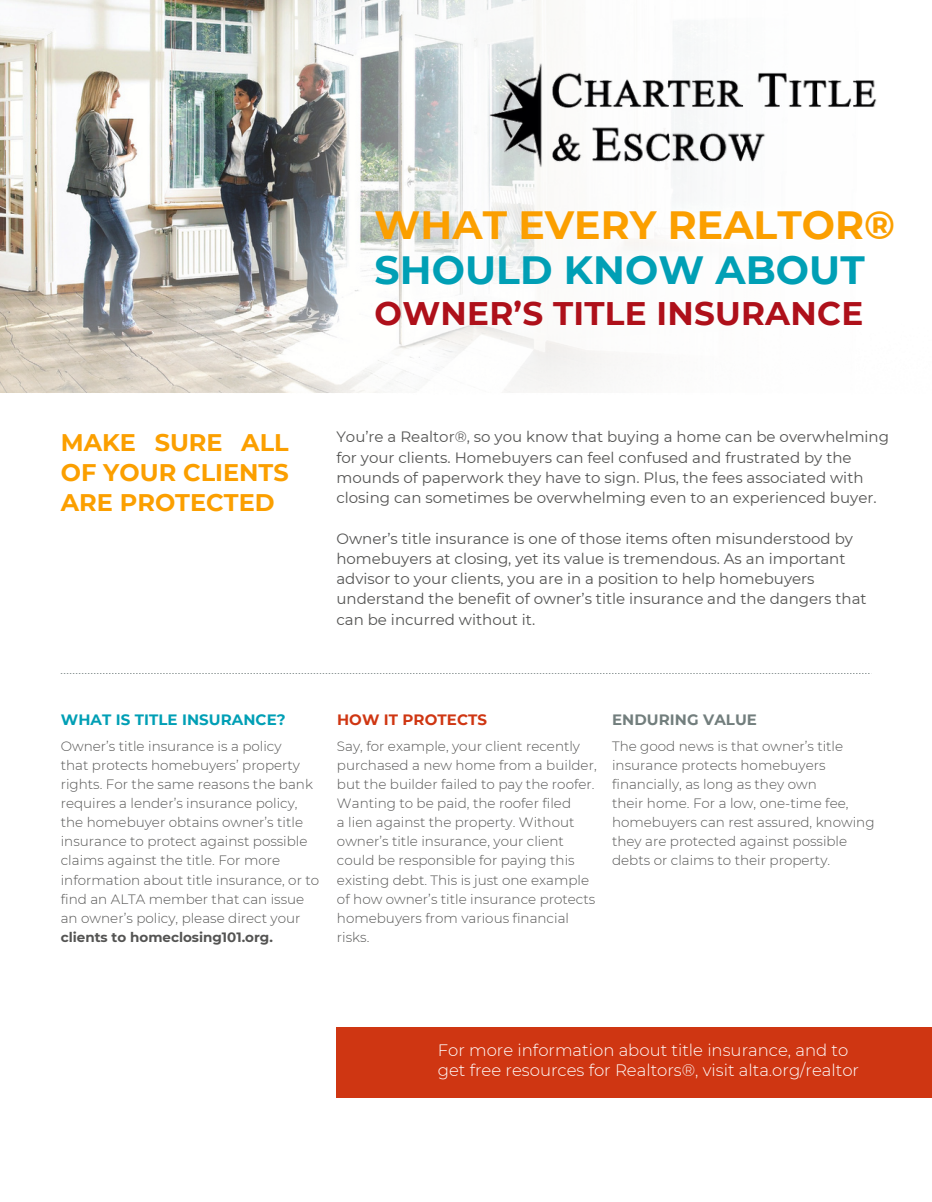
<style>
.page{position:relative;width:932px;height:1202px;background:#fff}
.page>*{position:absolute;margin:0;border:0;box-sizing:border-box;transform-origin:0 0}
.t1{font:700 39.45px/45px "Montserrat";color:#fb9f00}
.t2{font:700 32.55px "Montserrat";letter-spacing:.01em;color:#ae101a}
.t3{font:700 24px/30.3px "Montserrat";color:#fb9f00;text-align:justify}
.t4{font:300 16.5px/20.2px "Montserrat";color:#fff}
.t5{font:15px/20.2px "Montserrat";color:#545453}
.t6{font:700 15px "Montserrat";letter-spacing:.005em;color:#009fb5}
.t7{font:700 15px "Montserrat";letter-spacing:.005em;color:#cf3612}
.t8{font:700 15px "Montserrat";letter-spacing:.005em;color:#727e7d}
.t9{font:300 13.5px/19.2px "Montserrat";color:#545453}
.t10{font:700 13.5px "Montserrat";color:#545453}
.s1{color:#009fb5}
</style>
<div class="page">
<div style="left:336px;top:1027px;width:596px;height:70px;background:#cf3612"></div>
<img style="left:0;top:0;width:541px;height:167px">
<img style="left:263px;top:1px;width:427px;height:166px">
<img style="left:0;top:167px;width:687px;height:226px">
<svg style="left:61px;top:673px;width:809px;height:1px"></svg>
<img style="left:481px;top:58px;width:396px;height:110px">
<p class="t1" style="left:374px;top:202px;width:522px">WHAT EVERY REALTOR®<br><span class="s1">SHOULD KNOW ABOUT</span></p>
<p class="t3" style="left:61px;top:427px;width:229px">MAKE SURE ALL OF YOUR CLIENTS ARE PROTECTED</p>
<p class="t2" style="left:374px;top:293px;width:490px">OWNER’S TITLE INSURANCE</p>
<p class="t5" style="left:336px;top:427px;width:554px">You’re a Realtor®, so you know that buying a home can be overwhelming for your clients. Homebuyers can feel confused and frustrated by the mounds of paperwork they have to sign. Plus, the fees associated with closing can sometimes be overwhelming even to an experienced buyer.</p>
<p class="t5" style="left:336px;top:528px;width:531px">Owner’s title insurance is one of those items often misunderstood by homebuyers at closing, yet its value is tremendous. As an important advisor to your clients, you are in a position to help homebuyers understand the benefit of owner’s title insurance and the dangers that can be incurred without it.</p>
<p class="t6" style="left:61px;top:710px;width:226px">WHAT IS TITLE INSURANCE?</p>
<p class="t7" style="left:337px;top:710px;width:151px">HOW IT PROTECTS</p>
<p class="t8" style="left:612px;top:710px;width:146px">ENDURING VALUE</p>
<p class="t9" style="left:61px;top:736px;width:222px">Owner’s title insurance is a policy</p>
<p class="t9" style="left:61px;top:755px;width:254px">that protects homebuyers’ property rights. For the same reasons the bank requires a lender’s insurance policy,</p>
<p class="t9" style="left:61px;top:812px;width:260px">the homebuyer obtains owner’s title insurance to protect against possible claims against the title. For more information about title insurance, or to find an ALTA member that can issue</p>
<p class="t9" style="left:61px;top:908px;width:241px">an owner’s policy, please direct your</p>
<p class="t10" style="left:61px;top:928px;width:214px">clients to homeclosing101.org.</p>
<p class="t9" style="left:337px;top:736px;width:261px">Say, for example, your client recently purchased a new home from a builder, but the builder failed to pay the roofer.<br>Wanting to be paid, the roofer filed</p>
<p class="t9" style="left:337px;top:812px;width:260px">a lien against the property. Without owner’s title insurance, your client could be responsible for paying this existing debt. This is just one example of how owner’s title insurance protects homebuyers from various financial</p>
<p class="t9" style="left:337px;top:927px;width:34px">risks.</p>
<p class="t9" style="left:612px;top:736px;width:233px">The good news is that owner’s title insurance protects homebuyers financially, as long as they own</p>
<p class="t9" style="left:612px;top:793px;width:264px">their home. For a low, one-time fee, homebuyers can rest assured, knowing they are protected against possible debts or claims to their property.</p>
<p class="t4" style="left:438px;top:1040px;width:423px">For more information about title insurance, and to get free resources for Realtors®, visit alta.org/realtor</p>
</div>
